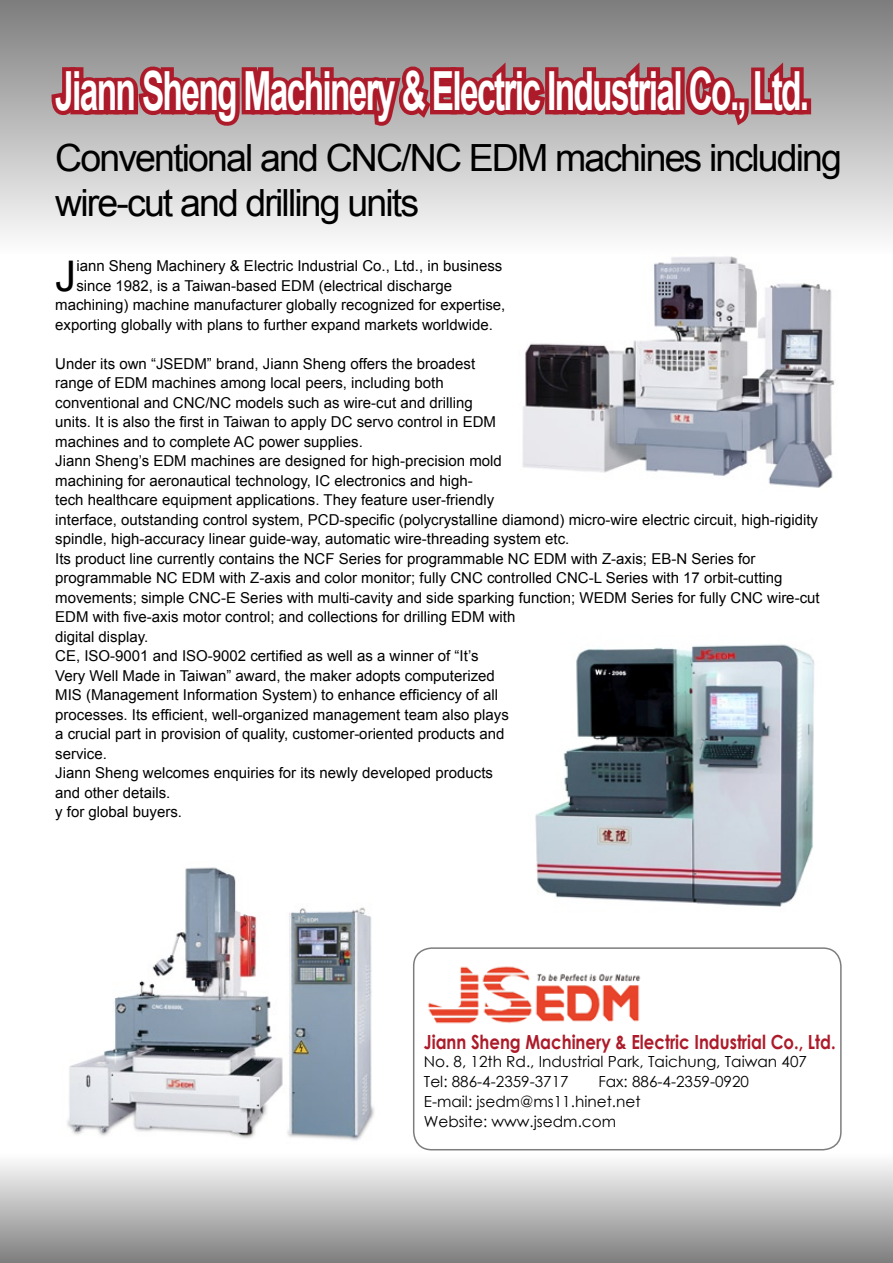
<style>
.page{position:relative;width:893px;height:1263px;background:#fff}
.page>*{position:absolute;margin:0;border:0;box-sizing:border-box;transform-origin:0 0}
.t1{font:700 54px "Arial";letter-spacing:-.05em;color:#fff;scale:.62 1}
.t2{font:42.3px "Arial";color:#000}
.t3{font:37.5px/45px "Arial";letter-spacing:-.05em;color:#000}
.t4{font:700 19.5px "Century Gothic";color:#ad1b2a;scale:.85 1}
.t5{font:15.3px/20px "Century Gothic";color:#000}
.t6{font:15px/19.5px "Arial";color:#000}
</style>
<div class="page">
<div style="left:413px;top:947px;width:429px;height:203px;border:2px solid #7d7d7d;border-radius:18px"></div>
<div style="left:0;top:1154px;width:893px;height:109px;background:linear-gradient(to bottom,#fdfdfd,#7e7e7e)"></div>
<div style="left:0;top:0;width:893px;height:253px;background:linear-gradient(to bottom,#7d7d7d,#fdfdfd)"></div>
<svg style="left:47px;top:0;width:761px;height:150px;background:#a27c80"></svg>
<div style="left:798px;top:98px;width:13px;height:16px;border:9px solid #ad1b2a"></div>
<img style="left:535px;top:644px;width:280px;height:263px">
<img style="left:522px;top:256px;width:313px;height:232px">
<img style="left:67px;top:867px;width:307px;height:274px">
<img style="left:428px;top:966px;width:213px;height:58px">
<h1 class="t1" style="left:55px;top:56px;width:1217px">Jiann Sheng Machinery &amp; Electric Industrial Co., Ltd.</h1>
<h3 class="t3" style="left:55px;top:136px;width:788px">Conventional and CNC/NC EDM machines including wire-cut and drilling units</h3>
<h2 class="t2" style="left:55px;top:248px;width:23px">J</h2>
<p class="t6" style="left:76px;top:256px;width:428px">iann Sheng Machinery &amp; Electric Industrial Co., Ltd., in business</p>
<p class="t6" style="left:76px;top:276px;width:377px">since 1982, is a Taiwan-based EDM (electrical discharge</p>
<p class="t6" style="left:55px;top:295px;width:452px">machining) machine manufacturer globally recognized for expertise,</p>
<p class="t6" style="left:55px;top:315px;width:439px">exporting globally with plans to further expand markets worldwide.</p>
<p class="t6" style="left:55px;top:354px;width:766px">Under its own “JSEDM” brand, Jiann Sheng offers the broadest<br>range of EDM machines among local peers, including both<br>conventional and CNC/NC models such as wire-cut and drilling<br>units. It is also the first in Taiwan to apply DC servo control in EDM<br>machines and to complete AC power supplies.<br>Jiann Sheng’s EDM machines are designed for high-precision mold<br>machining for aeronautical technology, IC electronics and high-<br>tech healthcare equipment applications. They feature user-friendly<br>interface, outstanding control system, PCD-specific (polycrystalline diamond) micro-wire electric circuit, high-rigidity spindle, high-accuracy linear guide-way, automatic wire-threading system etc.<br>Its product line currently contains the NCF Series for programmable NC EDM with Z-axis; EB-N Series for programmable NC EDM with Z-axis and color monitor; fully CNC controlled CNC-L Series with 17 orbit-cutting movements; simple CNC-E Series with multi-cavity and side sparking function; WEDM Series for fully CNC wire-cut EDM with five-axis motor control; and collections for drilling EDM with<br>digital display.<br>CE, ISO-9001 and ISO-9002 certified as well as a winner of “It’s<br>Very Well Made in Taiwan” award, the maker adopts computerized<br>MIS (Management Information System) to enhance efficiency of all<br>processes. Its efficient, well-organized management team also plays<br>a crucial part in provision of quality, customer-oriented products and<br>service.<br>Jiann Sheng welcomes enquiries for its newly developed products<br>and other details.<br>y for global buyers.</p>
<h3 class="t4" style="left:424px;top:1027px;width:486px">Jiann Sheng Machinery &amp; Electric Industrial Co., Ltd.</h3>
<p class="t5" style="left:424px;top:1051px;width:385px">No. 8, 12th Rd., Industrial Park, Taichung, Taiwan 407<br>Tel: 886-4-2359-3717</p>
<p class="t5" style="left:424px;top:1071px;width:327px;text-indent:175px">Fax: 886-4-2359-0920<br>E-mail: jsedm@ms11.hinet.net<br>Website: www.jsedm.com</p>
</div>
